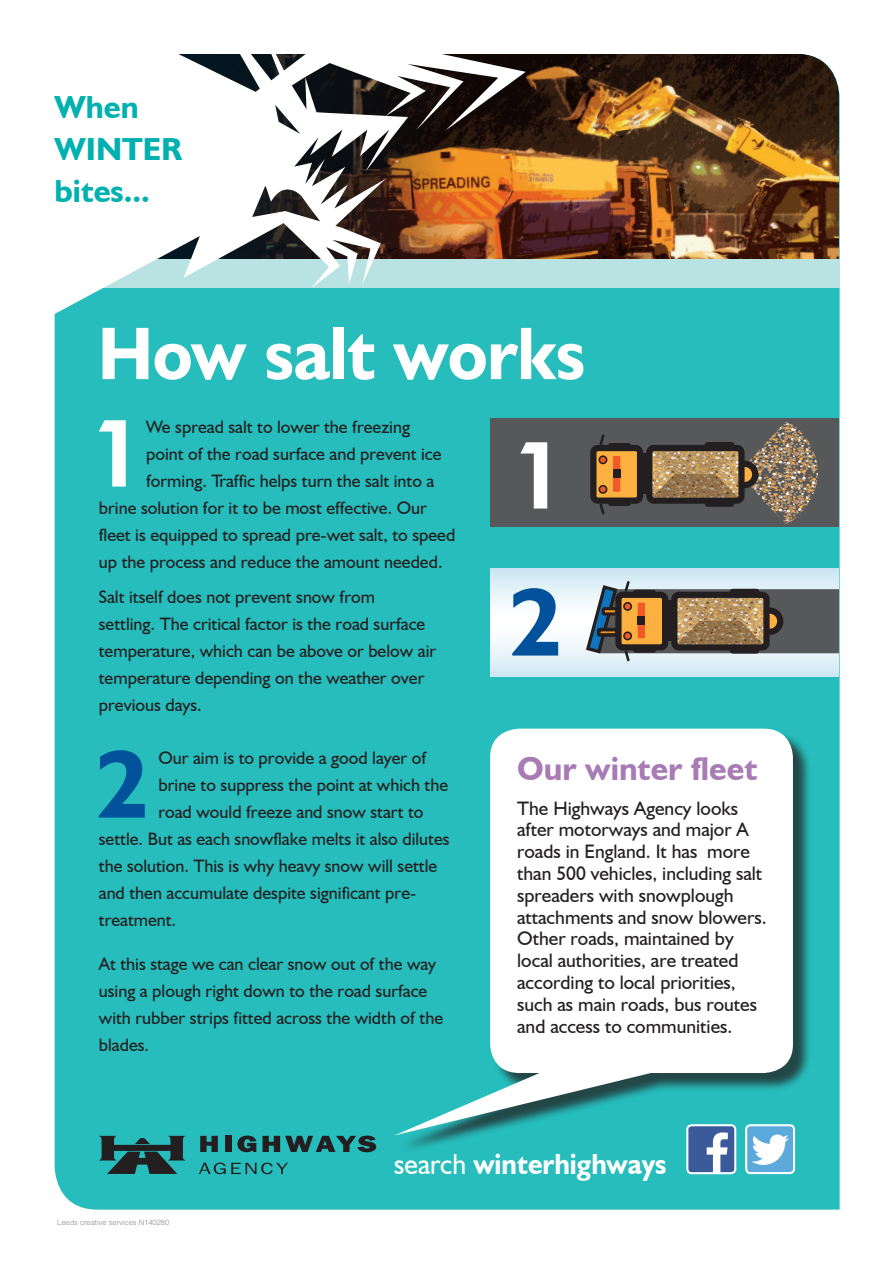
<style>
.page{position:relative;width:893px;height:1263px;background:#fff}
.page>*{position:absolute;margin:0;border:0;box-sizing:border-box;transform-origin:0 0}
.t1{font:700 97.05px "Humanist 521 BT";color:#01529a}
.t2{font:800 93.6px "Futura BT";color:#fff}
.t3{font:700 75px "Humanist 521 BT";letter-spacing:-.005em;color:#fff;scale:.95 1}
.t4{font:700 33px "Humanist 521 BT";color:#a87bb5}
.t5{font:700 31.95px/41.5px "Humanist 521 BT";color:#00b1b0}
.t6{font:700 29.1px "Humanist 521 BT";color:#fff;scale:.95 1}
.t7{font:19.5px/21.8px "Humanist 521 BT";color:#231f20}
.t8{font:18px/27px "Humanist 521 BT";color:#231f20}
.t9{font:300 7.5px "Helvetica LT Std";color:#87898c}
.s1{font-weight:400}
</style>
<div class="page">
<div style="left:55px;top:91px;width:785px;height:1118px;background:#26bdbc"></div>
<img style="left:526px;top:54px;width:313px;height:205px">
<div style="left:52px;top:259px;width:788px;height:29px;background:#b9e2e3"></div>
<svg style="left:52px;top:54px;width:474px;height:265px"></svg>
<div style="left:398px;top:731px;width:413px;height:422px;background:#231f20;opacity:.75"></div>
<svg style="left:394px;top:729px;width:399px;height:406px"></svg>
<svg style="left:199px;top:1162px;width:89px;height:12px"></svg>
<svg style="left:200px;top:1136px;width:18px;height:16px"></svg>
<div style="left:225px;top:1136px;width:7px;height:16px;background:#231f20"></div>
<svg style="left:237px;top:1135px;width:19px;height:17px"></svg>
<svg style="left:262px;top:1135px;width:114px;height:17px;background:#246767"></svg>
<svg style="left:99px;top:1136px;width:86px;height:38px;background:#245c5c"></svg>
<svg style="left:748px;top:1127px;width:44px;height:44px"></svg>
<div style="left:745px;top:1124px;width:50px;height:50px;border:2px solid #fff;border-radius:4px"></div>
<svg style="left:689px;top:1127px;width:44px;height:44px"></svg>
<div style="left:686px;top:1124px;width:50px;height:50px;border:2px solid #fff;border-radius:4px"></div>
<div style="left:491px;top:419px;width:348px;height:108px;background:#57585a"></div>
<div style="left:593px;top:448px;width:47px;height:53px;background:#fbb03f;border-radius:4px"></div>
<div style="left:590px;top:445px;width:53px;height:59px;border:6px solid #231f20;border-radius:4px"></div>
<div style="left:640px;top:454px;width:9px;height:40px;background:#231f20"></div>
<svg style="left:649px;top:422px;width:169px;height:102px"></svg>
<div style="left:705px;top:442px;width:29px;height:6px;background:#231f20;border-radius:3px"></div>
<div style="left:705px;top:501px;width:29px;height:6px;background:#231f20;border-radius:3px"></div>
<div style="left:608px;top:501px;width:23px;height:5px;background:#231f20;border-radius:3px"></div>
<div style="left:608px;top:443px;width:23px;height:5px;background:#231f20;border-radius:3px"></div>
<div style="left:613px;top:456px;width:7px;height:36px;background:#f15929"></div>
<div style="left:613px;top:469px;width:7px;height:9px;background:#231f20"></div>
<svg style="left:599px;top:504px;width:6px;height:10px"></svg>
<svg style="left:599px;top:434px;width:6px;height:11px"></svg>
<svg style="left:598px;top:455px;width:9px;height:9px"></svg>
<svg style="left:598px;top:485px;width:9px;height:9px"></svg>
<svg style="left:491px;top:568px;width:348px;height:108px"></svg>
<svg style="left:584px;top:581px;width:255px;height:80px;background:#8b8172"></svg>
<div style="left:638px;top:616px;width:7px;height:9px;background:#231f20"></div>
<div style="left:638px;top:615px;width:7px;height:9px;background:#231f20"></div>
<h3 class="t5" style="left:55px;top:86px;width:129px">When<br>WINTER bites...</h3>
<h3 class="t3" style="left:98px;top:307px;width:515px">How salt works</h3>
<h2 class="t2" style="left:89px;top:396px;width:59px">1</h2>
<p class="t8" style="left:146px;top:413px;width:265px">We spread salt to lower the freezing</p>
<p class="t8" style="left:146px;top:440px;width:297px">point of the road surface and prevent ice</p>
<p class="t8" style="left:146px;top:467px;width:290px">forming. Traffic helps turn the salt into a</p>
<p class="t8" style="left:99px;top:494px;width:330px">brine solution for it to be most effective. Our</p>
<p class="t8" style="left:99px;top:521px;width:358px">fleet is equipped to spread pre-wet salt, to speed</p>
<p class="t8" style="left:99px;top:548px;width:345px">up the process and reduce the amount needed.</p>
<p class="t8" style="left:99px;top:583px;width:339px">Salt itself does not prevent snow from<br>settling. The critical factor is the road surface temperature, which can be above or below air temperature depending on the weather over previous days.</p>
<h1 class="t1" style="left:96px;top:724px;width:54px">2</h1>
<p class="t8" style="left:158px;top:744px;width:269px">Our aim is to provide a good layer of</p>
<p class="t8" style="left:158px;top:771px;width:291px">brine to suppress the point at which the</p>
<p class="t8" style="left:158px;top:798px;width:266px">road would freeze and snow start to</p>
<p class="t8" style="left:99px;top:825px;width:352px">settle. But as each snowflake melts it also dilutes</p>
<p class="t8" style="left:99px;top:852px;width:340px">the solution. This is why heavy snow will settle</p>
<p class="t8" style="left:99px;top:879px;width:319px">and then accumulate despite significant pre-</p>
<p class="t8" style="left:99px;top:906px;width:79px">treatment.</p>
<p class="t8" style="left:99px;top:950px;width:346px">At this stage we can clear snow out of the way using a plough right down to the road surface with rubber strips fitted across the width of the blades.</p>
<h2 class="t2" style="left:510px;top:418px;width:59px">1</h2>
<h1 class="t1" style="left:509px;top:562px;width:54px">2</h1>
<h3 class="t4" style="left:517px;top:748px;width:242px">Our winter fleet</h3>
<p class="t7" style="left:517px;top:796px;width:251px">The Highways Agency looks after motorways and major A roads in England. It has more than 500 vehicles, including salt spreaders with snowplough attachments and snow blowers.<br>Other roads, maintained by local authorities, are treated according to local priorities, such as main roads, bus routes and access to communities.</p>
<p class="t9" style="left:57px;top:1218px;width:113px">Leeds creative services N140280</p>
<h3 class="t6" style="left:394px;top:1145px;width:288px"><span class="s1">search</span> winterhighways</h3>
</div>
